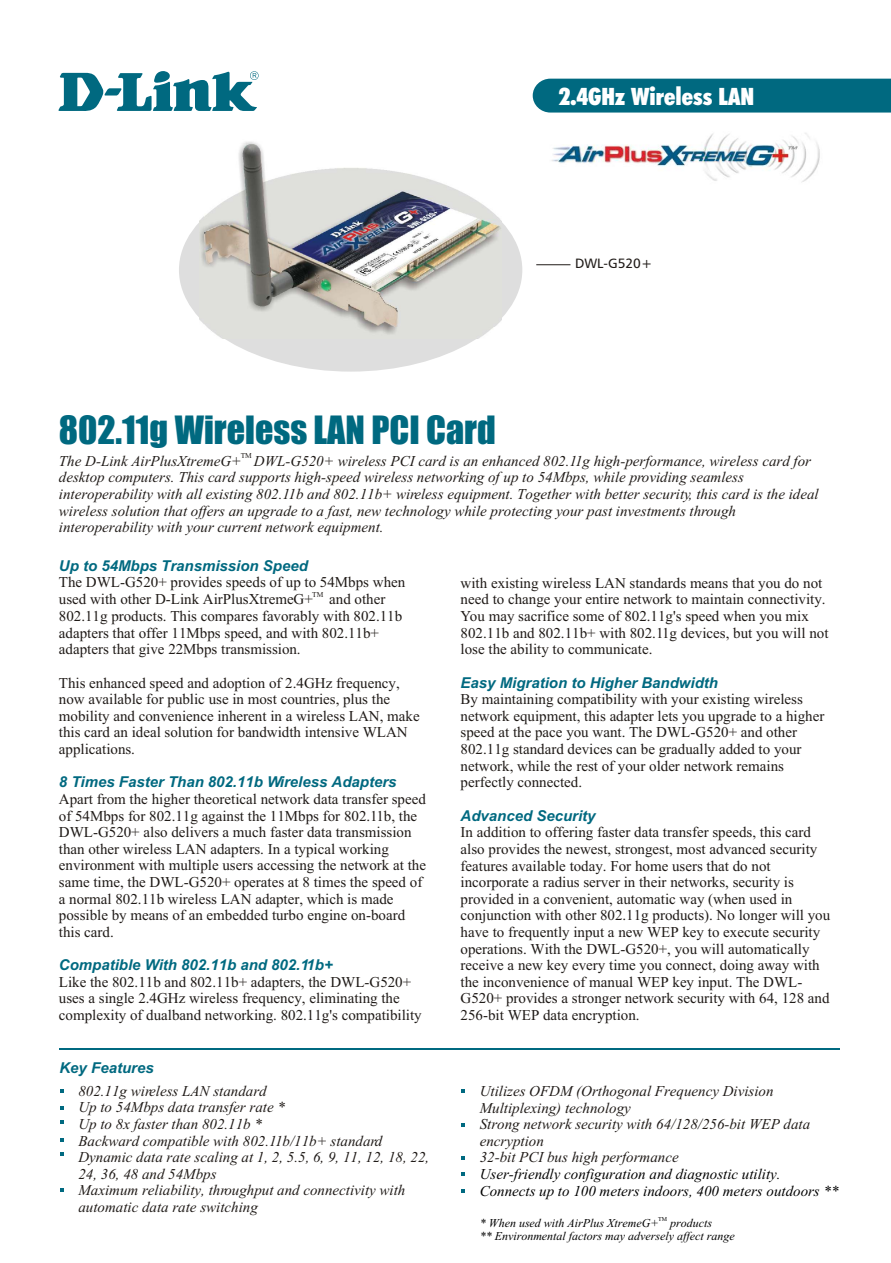
<style>
.page{position:relative;width:891px;height:1263px;background:#fff}
.page>*{position:absolute;margin:0;border:0;box-sizing:border-box;transform-origin:0 0}
.t1{font:36px "Impact";color:#006980}
.t2{font:24px "Futura X Blk Cn BT";color:#fff}
.t3{font:15px/16.6px "Times New Roman";color:#1f1a17}
.t4{font:italic 15px/16.6px "Times New Roman";color:#1f1a17}
.t5{font:italic 700 15px "Arial";color:#006980}
.t6{font:italic 15px/16.6px "Times New Roman";color:#000}
.t7{font:13.5px "Humnst 777 BT";color:#1f1a17}
.t8{font:italic 12px/13.4px "Times New Roman";color:#000}
.t9{font:7.5px "Times New Roman";color:#1f1a17}
.t10{font:6px "Times New Roman";color:#000}
</style>
<div class="page">
<div style="left:179px;top:168px;width:343px;height:204px;background:#dedede;border-radius:50%"></div>
<hr style="left:536px;top:264px;width:34px;height:1px;background:#1f1a17">
<svg style="left:532px;top:78px;width:359px;height:35px;background:#0b6f85"></svg>
<hr style="left:59px;top:1048px;width:781px;height:1px;background:#006980">
<svg style="left:60px;top:1089px;width:4px;height:4px"></svg>
<svg style="left:462px;top:1089px;width:3px;height:4px"></svg>
<svg style="left:60px;top:1152px;width:4px;height:4px"></svg>
<svg style="left:462px;top:1189px;width:3px;height:4px"></svg>
<svg style="left:60px;top:1120px;width:4px;height:4px"></svg>
<svg style="left:60px;top:1106px;width:4px;height:4px"></svg>
<svg style="left:60px;top:1189px;width:4px;height:3px"></svg>
<svg style="left:60px;top:1138px;width:4px;height:4px"></svg>
<svg style="left:462px;top:1172px;width:3px;height:4px"></svg>
<svg style="left:58px;top:71px;width:201px;height:40px"></svg>
<img style="left:200px;top:142px;width:295px;height:196px">
<img style="left:204px;top:144px;width:297px;height:182px">
<img style="left:551px;top:133px;width:269px;height:49px">
<h2 class="t2" style="left:559px;top:87px;width:197px">2.4GHz Wireless LAN</h2>
<p class="t7" style="left:575px;top:258px;width:78px">DWL-G520+</p>
<h1 class="t1" style="left:59px;top:416px;width:438px">802.11g Wireless LAN PCI Card</h1>
<p class="t9" style="left:241px;top:453px;width:13px">TM</p>
<p class="t4" style="left:59px;top:454px;width:761px">The D-Link AirPlusXtremeG+ DWL-G520+ wireless PCI card is an enhanced 802.11g high-performance, wireless card for desktop computers. This card supports high-speed wireless networking of up to 54Mbps, while providing seamless interoperability with all existing 802.11b and 802.11b+ wireless equipment. Together with better security, this card is the ideal wireless solution that offers an upgrade to a fast, new technology while protecting your past investments through interoperability with your current network equipment.</p>
<p class="t5" style="left:59px;top:560px;width:251px">Up to 54Mbps Transmission Speed</p>
<p class="t3" style="left:59px;top:575px;width:348px">The DWL-G520+ provides speeds of up to 54Mbps when</p>
<p class="t9" style="left:312px;top:592px;width:13px">TM</p>
<p class="t3" style="left:59px;top:593px;width:345px">used with other D-Link AirPlusXtremeG+ and other 802.11g products. This compares favorably with 802.11b adapters that offer 11Mbps speed, and with 802.11b+ adapters that give 22Mbps transmission.</p>
<p class="t3" style="left:59px;top:676px;width:362px">This enhanced speed and adoption of 2.4GHz frequency, now available for public use in most countries, plus the mobility and convenience inherent in a wireless LAN, make this card an ideal solution for bandwidth intensive WLAN applications.</p>
<p class="t3" style="left:59px;top:792px;width:369px">Apart from the higher theoretical network data transfer speed of 54Mbps for 802.11g against the 11Mbps for 802.11b, the DWL-G520+ also delivers a much faster data transmission than other wireless LAN adapters. In a typical working environment with multiple users accessing the network at the same time, the DWL-G520+ operates at 8 times the speed of a normal 802.11b wireless LAN adapter, which is made possible by means of an embedded turbo engine on-board this card.</p>
<p class="t3" style="left:59px;top:975px;width:364px">Like the 802.11b and 802.11b+ adapters, the DWL-G520+ uses a single 2.4GHz wireless frequency, eliminating the complexity of dualband networking. 802.11g's compatibility</p>
<p class="t5" style="left:59px;top:777px;width:339px">8 Times Faster Than 802.11b Wireless Adapters</p>
<p class="t5" style="left:59px;top:959px;width:275px">Compatible With 802.11b and 802.11b+</p>
<p class="t5" style="left:59px;top:1063px;width:96px">Key Features</p>
<p class="t3" style="left:461px;top:576px;width:369px">with existing wireless LAN standards means that you do not need to change your entire network to maintain connectivity.<br>You may sacrifice some of 802.11g's speed when you mix 802.11b and 802.11b+ with 802.11g devices, but you will not lose the ability to communicate.</p>
<p class="t3" style="left:461px;top:692px;width:365px">By maintaining compatibility with your existing wireless network equipment, this adapter lets you upgrade to a higher speed at the pace you want. The DWL-G520+ and other 802.11g standard devices can be gradually added to your network, while the rest of your older network remains perfectly connected.</p>
<p class="t3" style="left:461px;top:825px;width:371px">In addition to offering faster data transfer speeds, this card also provides the newest, strongest, most advanced security features available today. For home users that do not incorporate a radius server in their networks, security is provided in a convenient, automatic way (when used in conjunction with other 802.11g products). No longer will you have to frequently input a new WEP key to execute security operations. With the DWL-G520+, you will automatically receive a new key every time you connect, doing away with the inconvenience of manual WEP key input. The DWL-G520+ provides a stronger network security with 64, 128 and 256-bit WEP data encryption.</p>
<p class="t5" style="left:461px;top:677px;width:259px">Easy Migration to Higher Bandwidth</p>
<p class="t5" style="left:461px;top:810px;width:136px">Advanced Security</p>
<p class="t4" style="left:78px;top:1084px;width:352px">802.11g wireless LAN standard<br>Up to 54Mbps data transfer rate *<br>Up to 8x faster than 802.11b *<br>Backward compatible with 802.11b/11b+ standard Dynamic data rate scaling at 1, 2, 5.5, 6, 9, 11, 12, 18, 22, 24, 36, 48 and 54Mbps<br>Maximum reliability, throughput and connectivity with automatic data rate switching</p>
<p class="t4" style="left:480px;top:1084px;width:332px">Utilizes OFDM (Orthogonal Frequency Division Multiplexing) technology<br>Strong network security with 64/128/256-bit WEP data encryption<br>32-bit PCI bus high performance</p>
<p class="t6" style="left:480px;top:1167px;width:360px">User-friendly configuration and diagnostic utility.<br>Connects up to 100 meters indoors, 400 meters outdoors **</p>
<p class="t10" style="left:658px;top:1217px;width:10px">TM</p>
<p class="t8" style="left:480px;top:1217px;width:257px">* When used with AirPlus XtremeG+ products<br>** Environmental factors may adversely affect range</p>
</div>
